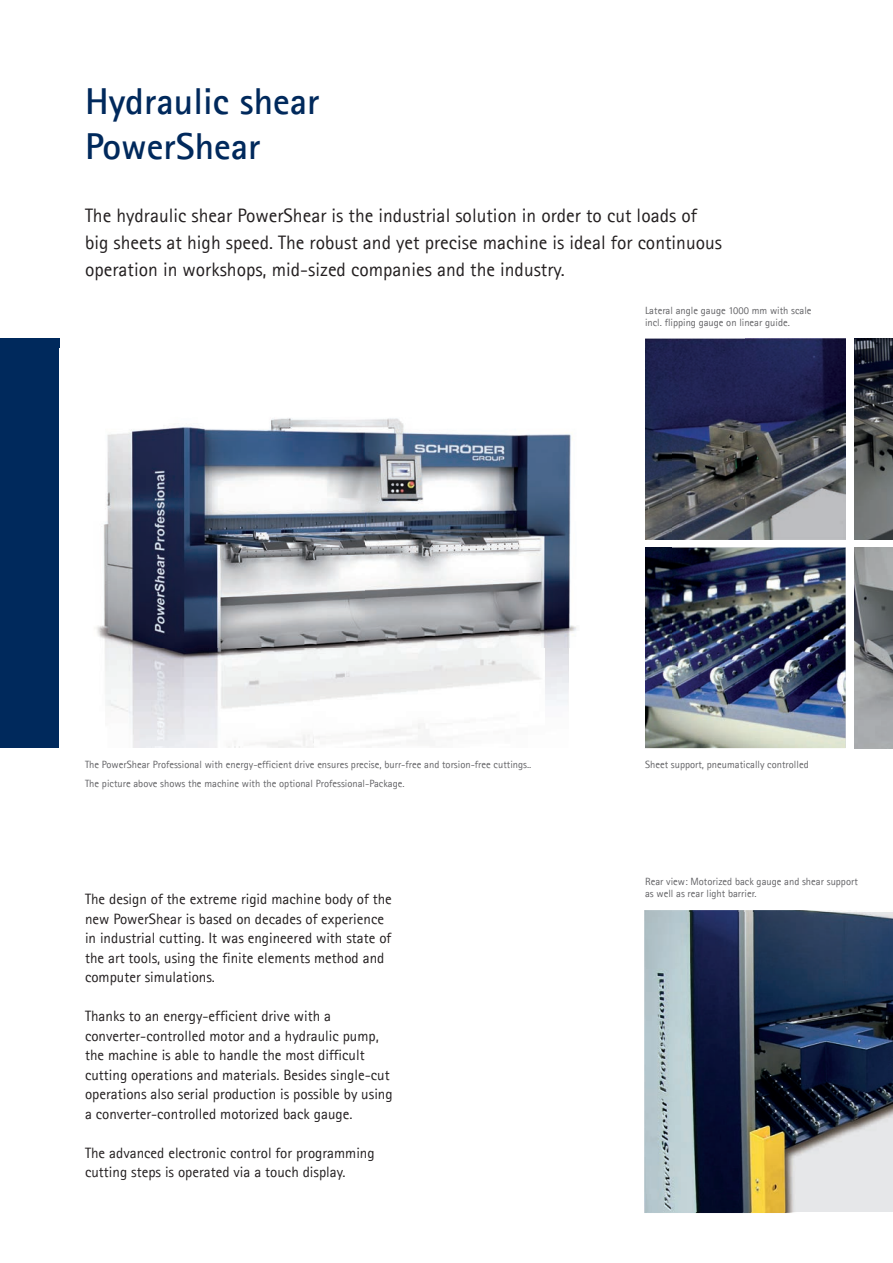
<style>
.page{position:relative;width:893px;height:1263px;background:#fff}
.page>*{position:absolute;margin:0;border:0;box-sizing:border-box;transform-origin:0 0}
.t1{font:700 37.5px/45px "Agfa Rotis Sans Serif";color:#00295c}
.t2{font:19.5px/27px "Agfa Rotis Sans Serif";color:#231f20}
.t3{font:15px/19.5px "Agfa Rotis Sans Serif";color:#231f20}
.t4{font:10.5px/12.6px "Agfa Rotis Sans Serif";color:#636366}
</style>
<div class="page">
<div style="left:0;top:339px;width:60px;height:409px;background:#00295c"></div>
<img style="left:645px;top:339px;width:200px;height:100px">
<img style="left:672px;top:439px;width:173px;height:100px">
<img style="left:854px;top:339px;width:39px;height:200px">
<img style="left:672px;top:548px;width:173px;height:200px">
<img style="left:854px;top:548px;width:39px;height:200px">
<img style="left:646px;top:912px;width:247px;height:300px">
<img style="left:107px;top:418px;width:466px;height:80px">
<img style="left:96px;top:498px;width:576px;height:150px">
<img style="left:105px;top:648px;width:464px;height:100px">
<img style="left:645px;top:349px;width:27px;height:190px">
<img style="left:645px;top:548px;width:27px;height:200px">
<h1 class="t1" style="left:85px;top:78px;width:236px">Hydraulic shear<br>PowerShear</h1>
<h2 class="t2" style="left:85px;top:201px;width:639px">The hydraulic shear PowerShear is the industrial solution in order to cut loads of big sheets at high speed. The robust and yet precise machine is ideal for continuous operation in workshops, mid-sized companies and the industry.</h2>
<p class="t4" style="left:645px;top:304px;width:168px">Lateral angle gauge 1000 mm with scale incl. flipping gauge on linear guide.</p>
<p class="t4" style="left:85px;top:754px;width:448px;line-height:19.5px">The PowerShear Professional with energy-efficient drive ensures precise, burr-free and torsion-free cuttings..<br>The picture above shows the machine with the optional Professional-Package.</p>
<p class="t4" style="left:645px;top:758px;width:165px">Sheet support, pneumatically controlled</p>
<p class="t3" style="left:85px;top:889px;width:308px">The design of the extreme rigid machine body of the new PowerShear is based on decades of experience in industrial cutting. It was engineered with state of the art tools, using the finite elements method and computer simulations.</p>
<p class="t3" style="left:85px;top:1006px;width:309px">Thanks to an energy-efficient drive with a converter-controlled motor and a hydraulic pump, the machine is able to handle the most difficult cutting operations and materials. Besides single-cut operations also serial production is possible by using a converter-controlled motorized back gauge.</p>
<p class="t3" style="left:85px;top:1143px;width:291px">The advanced electronic control for programming cutting steps is operated via a touch display.</p>
<p class="t4" style="left:645px;top:875px;width:214px">Rear view: Motorized back gauge and shear support as well as rear light barrier.</p>
</div>
